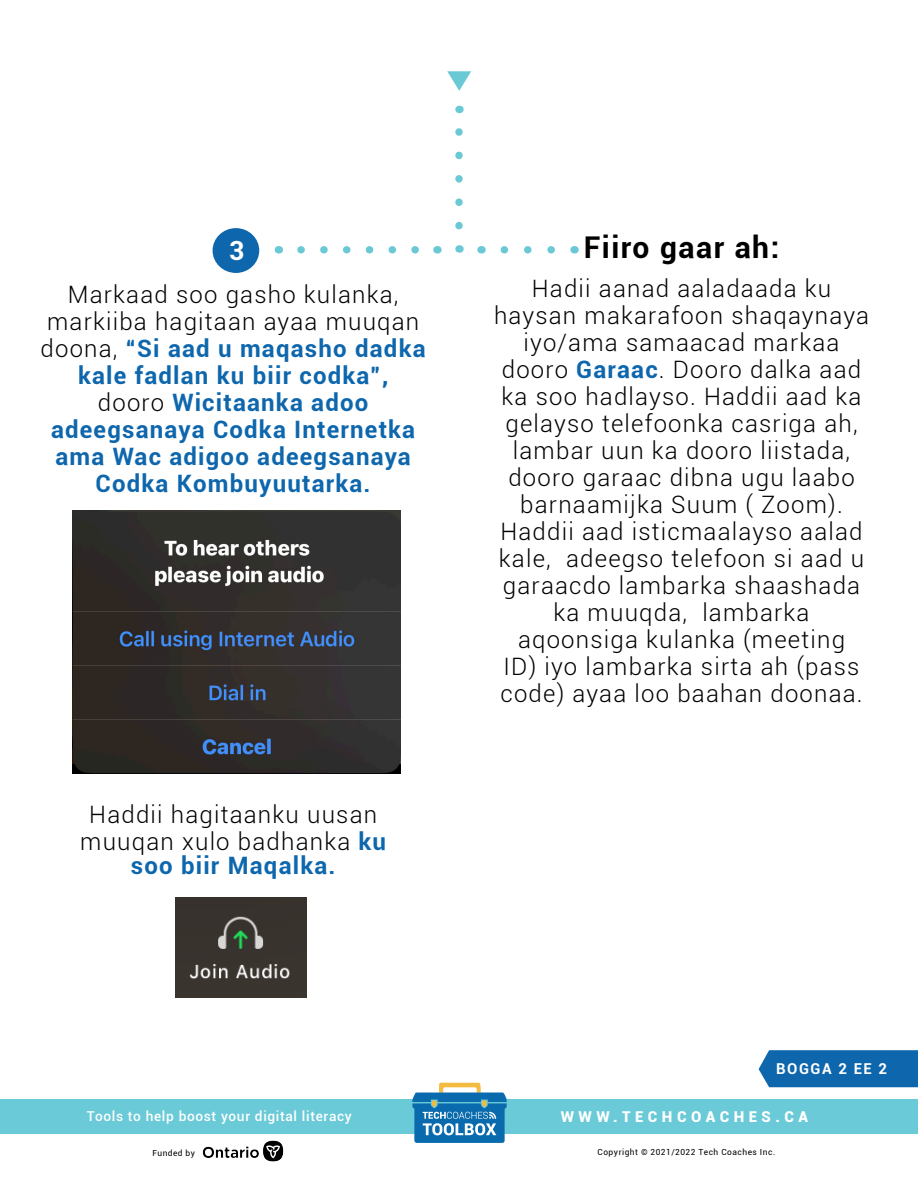
<style>
.page{position:relative;width:918px;height:1188px;background:#fff}
.page>*{position:absolute;margin:0;border:0;box-sizing:border-box;transform-origin:0 0}
.t1{font:700 30px "Roboto";letter-spacing:.05em;color:#000}
.t2{font:700 26.4px "Roboto";color:#fff}
.t3{font:300 24px/27px "Roboto";letter-spacing:.05em;color:#000;text-align:center}
.t4{font:700 24px/27px "Roboto";letter-spacing:.05em;color:#0e67ad;text-align:center}
.t5{font:900 15px "Roboto";letter-spacing:.3em;color:#fff}
.t6{font:700 15px "Roboto";letter-spacing:.1em;color:#fff}
.t7{font:500 13.65px "Roboto";letter-spacing:.05em;color:#fff}
.t8{font:8.4px "Roboto";letter-spacing:.06em;color:#000}
.s1{font-weight:700;color:#0e67ad}
.s2{font-weight:300;color:#000}
</style>
<div class="page">
<div style="left:0;top:1099px;width:918px;height:35px;background:#6acad7"></div>
<svg style="left:412px;top:1083px;width:95px;height:60px"></svg>
<img style="left:202px;top:1140px;width:82px;height:22px">
<div style="left:213px;top:228px;width:46px;height:45px;background:#0e67ad;border-radius:50%"></div>
<svg style="left:301px;top:246px;width:118px;height:8px"></svg>
<svg style="left:504px;top:246px;width:51px;height:8px"></svg>
<svg style="left:447px;top:71px;width:24px;height:20px"></svg>
<svg style="left:455px;top:128px;width:8px;height:98px"></svg>
<img style="left:73px;top:511px;width:327px;height:262px">
<img style="left:175px;top:898px;width:131px;height:99px">
<div style="left:759px;top:1050px;width:159px;height:37px;background:#0e67ad"></div>
<p class="t2" style="left:229px;top:232px;width:17px">3</p>
<p class="t1" style="left:584px;top:226px;width:197px">Fiiro gaar ah:</p>
<p class="t3" style="left:494px;top:274px;width:377px">Hadii aanad aaladaada ku haysan makarafoon shaqaynaya iyo/ama samaacad markaa dooro <span class="s1">Garaac</span>. Dooro dalka aad ka soo hadlayso. Haddii aad ka gelayso telefoonka casriga ah, lambar uun ka dooro liistada, dooro garaac dibna ugu laabo barnaamijka Suum ( Zoom).<br>Haddii aad isticmaalayso aalad kale, adeegso telefoon si aad u garaacdo lambarka shaashada ka muuqda, lambarka aqoonsiga kulanka (meeting<br>ID) iyo lambarka sirta ah (pass code) ayaa loo baahan doonaa.</p>
<p class="t3" style="left:41px;top:280px;width:387px">Markaad soo gasho kulanka, markiiba hagitaan ayaa muuqan doona, <span class="s1">“Si aad u maqasho dadka kale fadlan ku biir codka”,</span></p>
<p class="t4" style="left:51px;top:388px;width:366px"><span class="s2">dooro</span> Wicitaanka adoo adeegsanaya Codka Internetka ama Wac adigoo adeegsanaya<br>Codka Kombuyuutarka.</p>
<p class="t3" style="left:80px;top:801px;width:307px">Haddii hagitaanku uusan muuqan xulo badhanka <span class="s1">ku</span></p>
<p class="t4" style="left:131px;top:851px;width:206px">soo biir Maqalka.</p>
<p class="t6" style="left:776px;top:1059px;width:112px">BOGGA 2 EE 2</p>
<p class="t7" style="left:87px;top:1106px;width:266px">Tools to help boost your digital literacy</p>
<p class="t5" style="left:561px;top:1106px;width:249px">WWW.TECHCOACHES.CA</p>
<p class="t8" style="left:153px;top:1147px;width:44px">Funded by</p>
<p class="t8" style="left:598px;top:1146px;width:179px">Copyright © 2021/2022 Tech Coaches Inc.</p>
</div>
